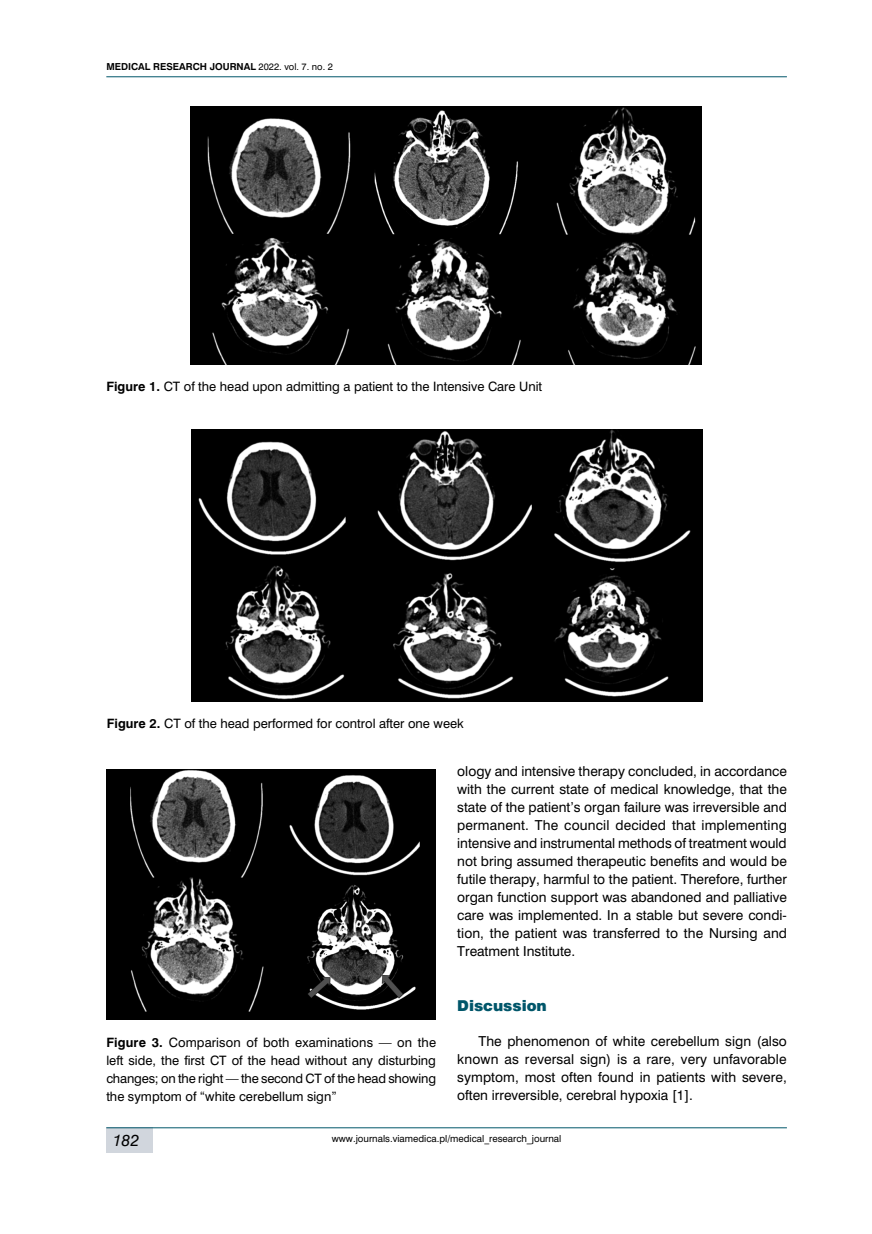
<style>
.page{position:relative;width:872px;height:1234px;background:#fff}
.page>*{position:absolute;margin:0;border:0;box-sizing:border-box;transform-origin:0 0}
.t1{font:15px "Swis 721 Blk EU";color:#00566a}
.t2{font:italic 15px "Swis 721 PL";color:#000}
.t3{font:12.75px/18px "Swis 721 PL";color:#000;text-align:justify}
.t4{font:12px/18px "Swis 721 PL";color:#000;text-align:justify}
.t5{font:9px "Swis 721 PL";color:#000}
.t6{font:700 9px "Swis 721 PL";color:#000}
.s1{font-weight:400;font-size:8.7px}
.s2{font-weight:700}
</style>
<div class="page">
<div style="left:106px;top:1127px;width:47px;height:25px;background:#d1d6dd"></div>
<hr style="left:106px;top:76px;width:681px;height:1px;background:#00566a">
<hr style="left:106px;top:1127px;width:681px;height:1px;background:#00566a">
<img style="left:191px;top:106px;width:510px;height:258px">
<img style="left:192px;top:429px;width:510px;height:272px">
<img style="left:106px;top:769px;width:330px;height:250px">
<p class="t6" style="left:106px;top:61px;width:228px">MEDICAL RESEARCH JOURNAL <span class="s1">2022. vol. 7. no. 2</span></p>
<p class="t4" style="left:106px;top:377px;width:437px"><span class="s2">Figure 1.</span> CT of the head upon admitting a patient to the Intensive Care Unit</p>
<p class="t4" style="left:107px;top:714px;width:358px"><span class="s2">Figure 2.</span> CT of the head performed for control after one week</p>
<p class="t4" style="left:106px;top:1032px;width:331px"><span class="s2">Figure 3.</span> Comparison of both examinations — on the left side, the first CT of the head without any disturbing changes; on the right — the second CT of the head showing the symptom of “white cerebellum sign”</p>
<p class="t3" style="left:457px;top:762px;width:331px">ology and intensive therapy concluded, in accordance with the current state of medical knowledge, that the state of the patient’s organ failure was irreversible and permanent. The council decided that implementing intensive and instrumental methods of treatment would not bring assumed therapeutic benefits and would be futile therapy, harmful to the patient. Therefore, further organ function support was abandoned and palliative care was implemented. In a stable but severe condi&shy;tion, the patient was transferred to the Nursing and Treatment Institute.</p>
<p class="t1" style="left:457px;top:995px;width:91px">Discussion</p>
<p class="t3" style="left:457px;top:1032px;width:331px;text-indent:21px">The phenomenon of white cerebellum sign (also known as reversal sign) is a rare, very unfavorable symptom, most often found in patients with severe, often irreversible, cerebral hypoxia [1].</p>
<p class="t2" style="left:113px;top:1130px;width:28px">182</p>
<p class="t5" style="left:332px;top:1132px;width:231px">www.journals.viamedica.pl/medical_research_journal</p>
</div>
